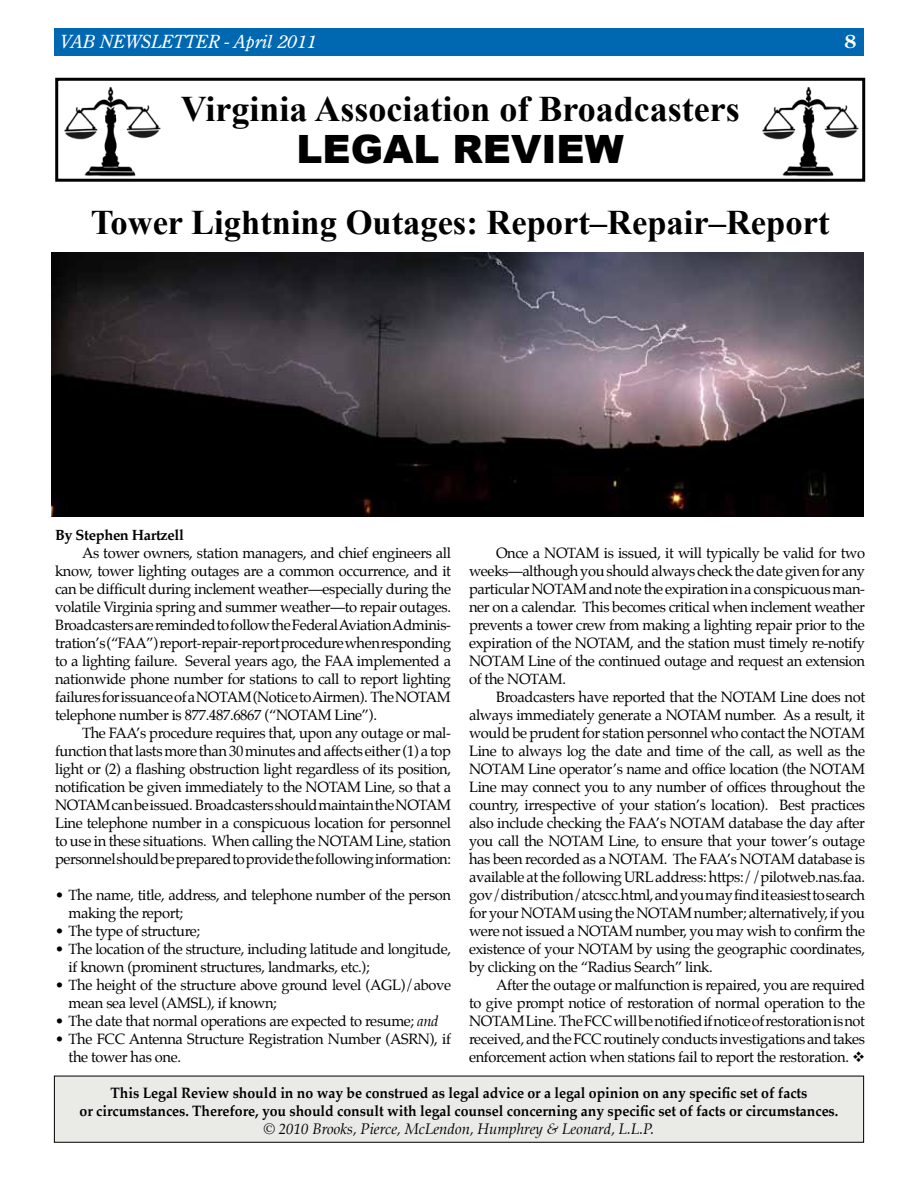
<style>
.page{position:relative;width:918px;height:1188px;background:#fff}
.page>*{position:absolute;margin:0;border:0;box-sizing:border-box;transform-origin:0 0}
.t1{font:900 39px "Arial";color:#000}
.t2{font:700 36px "Times New Roman";color:#000}
.t3{font:700 34.5px "Times New Roman";color:#000}
.t4{font:italic 18px "Century Old Style Std";color:#fff}
.t5{font:700 18px "Century Old Style Std";color:#fff}
.t6{font:700 15px/18px "Palatino";letter-spacing:-.005em;color:#000;text-align:center;scale:.94 1}
.t7{font:italic 15px "Palatino";color:#000}
.t8{font:14.7px/18px "Palatino";letter-spacing:-.025em;color:#000;text-align:justify}
.t9{font:700 14.7px "Palatino";letter-spacing:-.025em;color:#000}
.s1{font-style:italic}
</style>
<div class="page">
<div style="left:54px;top:28px;width:810px;height:28px;background:#0067b1"></div>
<div style="left:55px;top:78px;width:810px;height:104px;border:3px solid #000"></div>
<img style="left:64px;top:86px;width:97px;height:90px">
<img style="left:762px;top:86px;width:97px;height:90px">
<div style="left:54px;top:1076px;width:810px;height:66px;background:#eaeae7"></div>
<div style="left:54px;top:1076px;width:810px;height:67px;border:1px solid #000"></div>
<img style="left:52px;top:253px;width:812px;height:263px">
<p class="t4" style="left:60px;top:30px;width:258px">VAB NEWSLETTER - April 2011</p>
<p class="t5" style="left:845px;top:30px;width:13px">8</p>
<h2 class="t2" style="left:181px;top:84px;width:560px">Virginia Association of Broadcasters</h2>
<h1 class="t1" style="left:297px;top:127px;width:273px">LEGAL REVIEW</h1>
<h3 class="t3" style="left:91px;top:199px;width:740px">Tower Lightning Outages: Report–Repair–Report</h3>
<p class="t9" style="left:55px;top:522px;width:130px">By Stephen Hartzell</p>
<p class="t8" style="left:55px;top:544px;width:398px;text-indent:27px">As tower owners, station managers, and chief engineers all know, tower lighting outages are a common occurrence, and it can be difficult during inclement weather—especially during the volatile Virginia spring and summer weather—to repair outages.<br>Broadcasters are reminded to follow the Federal Aviation Adminis&shy;tration’s (“FAA”) report-repair-report procedure when responding to a lighting failure. Several years ago, the FAA implemented a nationwide phone number for stations to call to report lighting failures for issuance of a NOTAM (Notice to Airmen). The NOTAM telephone number is 877.487.6867 (“NOTAM Line”).</p>
<p class="t8" style="left:55px;top:724px;width:398px;text-indent:27px">The FAA’s procedure requires that, upon any outage or mal&shy;function that lasts more than 30 minutes and affects either (1) a top light or (2) a flashing obstruction light regardless of its position, notification be given immediately to the NOTAM Line, so that a NOTAM can be issued. Broadcasters should maintain the NOTAM Line telephone number in a conspicuous location for personnel to use in these situations. When calling the NOTAM Line, station personnel should be prepared to provide the following information:</p>
<p class="t8" style="left:69px;top:886px;width:384px;text-indent:-13px">• The name, title, address, and telephone number of the person making the report;</p>
<p class="t8" style="left:55px;top:922px;width:147px">• The type of structure;</p>
<p class="t8" style="left:69px;top:940px;width:384px;text-indent:-13px">• The location of the structure, including latitude and longitude, if known (prominent structures, landmarks, etc.);</p>
<p class="t8" style="left:69px;top:976px;width:384px;text-indent:-13px">• The height of the structure above ground level (AGL)/above mean sea level (AMSL), if known;</p>
<p class="t8" style="left:55px;top:1012px;width:385px">• The date that normal operations are expected to resume; <span class="s1">and</span></p>
<p class="t8" style="left:69px;top:1030px;width:384px;text-indent:-13px">• The FCC Antenna Structure Registration Number (ASRN), if the tower has one.</p>
<p class="t8" style="left:469px;top:544px;width:398px;text-indent:27px">Once a NOTAM is issued, it will typically be valid for two weeks—although you should always check the date given for any particular NOTAM and note the expiration in a conspicuous man&shy;ner on a calendar. This becomes critical when inclement weather prevents a tower crew from making a lighting repair prior to the expiration of the NOTAM, and the station must timely re-notify NOTAM Line of the continued outage and request an extension of the NOTAM.</p>
<p class="t8" style="left:469px;top:688px;width:398px;text-indent:27px">Broadcasters have reported that the NOTAM Line does not always immediately generate a NOTAM number. As a result, it would be prudent for station personnel who contact the NOTAM Line to always log the date and time of the call, as well as the NOTAM Line operator’s name and office location (the NOTAM Line may connect you to any number of offices throughout the country, irrespective of your station’s location). Best practices also include checking the FAA’s NOTAM database the day after you call the NOTAM Line, to ensure that your tower’s outage has been recorded as a NOTAM. The FAA’s NOTAM database is available at the following URL address: https://pilotweb.nas.faa. gov/distribution/atcscc.html, and you may find it easiest to search for your NOTAM using the NOTAM number; alternatively, if you were not issued a NOTAM number, you may wish to confirm the existence of your NOTAM by using the geographic coordinates, by clicking on the “Radius Search” link.</p>
<p class="t8" style="left:469px;top:976px;width:398px;text-indent:27px">After the outage or malfunction is repaired, you are required to give prompt notice of restoration of normal operation to the NOTAM Line. The FCC will be notified if notice of restoration is not received, and the FCC routinely conducts investigations and takes enforcement action when stations fail to report the restoration. ❖</p>
<p class="t6" style="left:80px;top:1084px;width:809px">This Legal Review should in no way be construed as legal advice or a legal opinion on any specific set of facts<br>or circumstances. Therefore, you should consult with legal counsel concerning any specific set of facts or circumstances.</p>
<p class="t7" style="left:264px;top:1117px;width:392px">© 2010 Brooks, Pierce, McLendon, Humphrey &amp; Leonard, L.L.P.</p>
</div>
